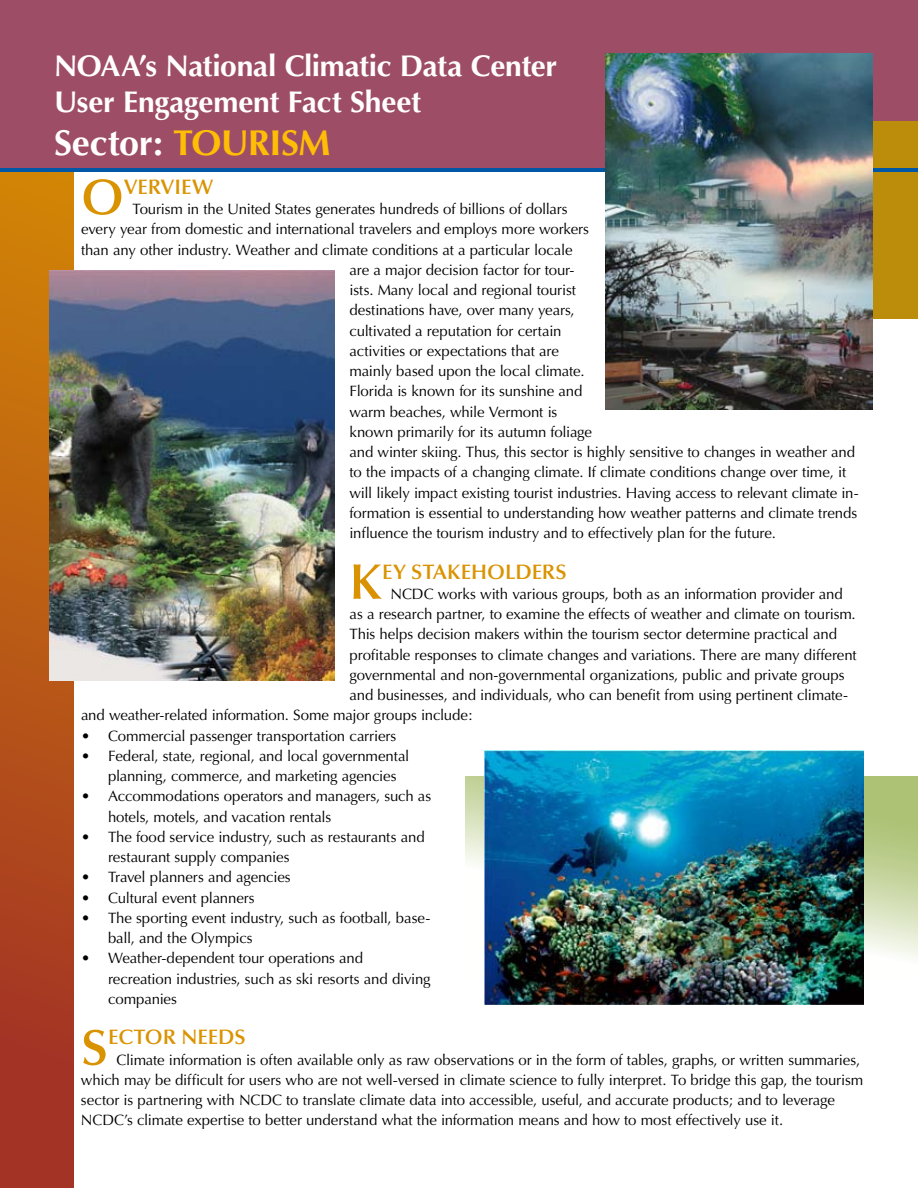
<style>
.page{position:relative;width:918px;height:1188px;background:#fff}
.page>*{position:absolute;margin:0;border:0;box-sizing:border-box;transform-origin:0 0}
.t1{font:600 50.55px "Optima";color:#da9300}
.t2{font:700 36px "Optima";letter-spacing:-.015em;color:#fff}
.t3{font:700 30px/36px "Optima";letter-spacing:-.01em;color:#fff}
.t4{font:600 21px "Optima";color:#da9300}
.t5{font:15px/20.2px "Optima";letter-spacing:-.01em;color:#000}
.s1{color:#ffbe05}
</style>
<div class="page">
<svg style="left:0;top:172px;width:73px;height:1016px;background:#b55419"></svg>
<div style="left:0;top:0;width:918px;height:169px;background:#9e4d67"></div>
<div style="left:621px;top:122px;width:297px;height:197px;background:#bb8d0a"></div>
<hr style="left:0;top:168px;width:918px;height:4px;background:#0057a5">
<img style="left:50px;top:271px;width:285px;height:409px">
<svg style="left:466px;top:776px;width:452px;height:183px"></svg>
<img style="left:606px;top:54px;width:267px;height:356px">
<img style="left:484px;top:750px;width:380px;height:255px">
<h3 class="t3" style="left:54px;top:48px;width:505px">NOAA’s National Climatic Data Center<br>User Engagement Fact Sheet</h3>
<h2 class="t2" style="left:54px;top:122px;width:278px">Sector: <span class="s1">TOURISM</span></h2>
<h1 class="t1" style="left:81px;top:168px;width:45px">O</h1>
<h3 class="t4" style="left:124px;top:175px;width:90px">VERVIEW</h3>
<p class="t5" style="left:132px;top:199px;width:437px">Tourism in the United States generates hundreds of billions of dollars</p>
<p class="t5" style="left:81px;top:219px;width:510px">every year from domestic and international travelers and employs more workers</p>
<p class="t5" style="left:81px;top:240px;width:493px">than any other industry. Weather and climate conditions at a particular locale</p>
<p class="t5" style="left:350px;top:260px;width:227px">are a major decision factor for tour-</p>
<p class="t5" style="left:350px;top:280px;width:228px">ists. Many local and regional tourist</p>
<p class="t5" style="left:350px;top:300px;width:227px">destinations have, over many years,</p>
<p class="t5" style="left:350px;top:321px;width:214px">cultivated a reputation for certain</p>
<p class="t5" style="left:350px;top:341px;width:211px">activities or expectations that are</p>
<p class="t5" style="left:350px;top:361px;width:237px">mainly based upon the local climate.</p>
<p class="t5" style="left:350px;top:381px;width:234px">Florida is known for its sunshine and</p>
<p class="t5" style="left:350px;top:402px;width:209px">warm beaches, while Vermont is</p>
<p class="t5" style="left:350px;top:422px;width:244px">known primarily for its autumn foliage</p>
<p class="t5" style="left:350px;top:442px;width:507px">and winter skiing. Thus, this sector is highly sensitive to changes in weather and</p>
<p class="t5" style="left:350px;top:462px;width:498px">to the impacts of a changing climate. If climate conditions change over time, it</p>
<p class="t5" style="left:350px;top:483px;width:511px">will likely impact existing tourist industries. Having access to relevant climate in-</p>
<p class="t5" style="left:350px;top:503px;width:509px">formation is essential to understanding how weather patterns and climate trends</p>
<p class="t5" style="left:350px;top:523px;width:428px">influence the tourism industry and to effectively plan for the future.</p>
<h1 class="t1" style="left:350px;top:553px;width:34px">K</h1>
<h3 class="t4" style="left:382px;top:559px;width:186px">EY STAKEHOLDERS</h3>
<p class="t5" style="left:391px;top:584px;width:454px">NCDC works with various groups, both as an information provider and</p>
<p class="t5" style="left:350px;top:604px;width:508px">as a research partner, to examine the effects of weather and climate on tourism.</p>
<p class="t5" style="left:350px;top:624px;width:489px">This helps decision makers within the tourism sector determine practical and</p>
<p class="t5" style="left:350px;top:645px;width:509px">profitable responses to climate changes and variations. There are many different</p>
<p class="t5" style="left:350px;top:665px;width:497px">governmental and non-governmental organizations, public and private groups</p>
<p class="t5" style="left:350px;top:685px;width:500px">and businesses, and individuals, who can benefit from using pertinent climate-</p>
<p class="t5" style="left:81px;top:705px;width:393px">and weather-related information. Some major groups include:</p>
<p class="t5" style="left:81px;top:726px;width:317px">• Commercial passenger transportation carriers</p>
<p class="t5" style="left:108px;top:746px;width:303px;text-indent:-27px">• Federal, state, regional, and local governmental planning, commerce, and marketing agencies</p>
<p class="t5" style="left:108px;top:786px;width:325px;text-indent:-27px">• Accommodations operators and managers, such as hotels, motels, and vacation rentals</p>
<p class="t5" style="left:108px;top:827px;width:318px;text-indent:-27px">• The food service industry, such as restaurants and restaurant supply companies</p>
<p class="t5" style="left:81px;top:867px;width:211px">• Travel planners and agencies</p>
<p class="t5" style="left:81px;top:888px;width:175px">• Cultural event planners</p>
<p class="t5" style="left:108px;top:908px;width:324px;text-indent:-27px">• The sporting event industry, such as football, base&shy;ball, and the Olympics</p>
<p class="t5" style="left:108px;top:948px;width:324px;text-indent:-27px">• Weather-dependent tour operations and recreation industries, such as ski resorts and diving companies</p>
<h1 class="t1" style="left:81px;top:1018px;width:29px">S</h1>
<h3 class="t4" style="left:108px;top:1025px;width:139px">ECTOR NEEDS</h3>
<p class="t5" style="left:81px;top:1050px;width:784px;text-indent:35px">Climate information is often available only as raw observations or in the form of tables, graphs, or written summaries, which may be difficult for users who are not well-versed in climate science to fully interpret. To bridge this gap, the tourism sector is partnering with NCDC to translate climate data into accessible, useful, and accurate products; and to leverage NCDC’s climate expertise to better understand what the information means and how to most effectively use it.</p>
</div>
